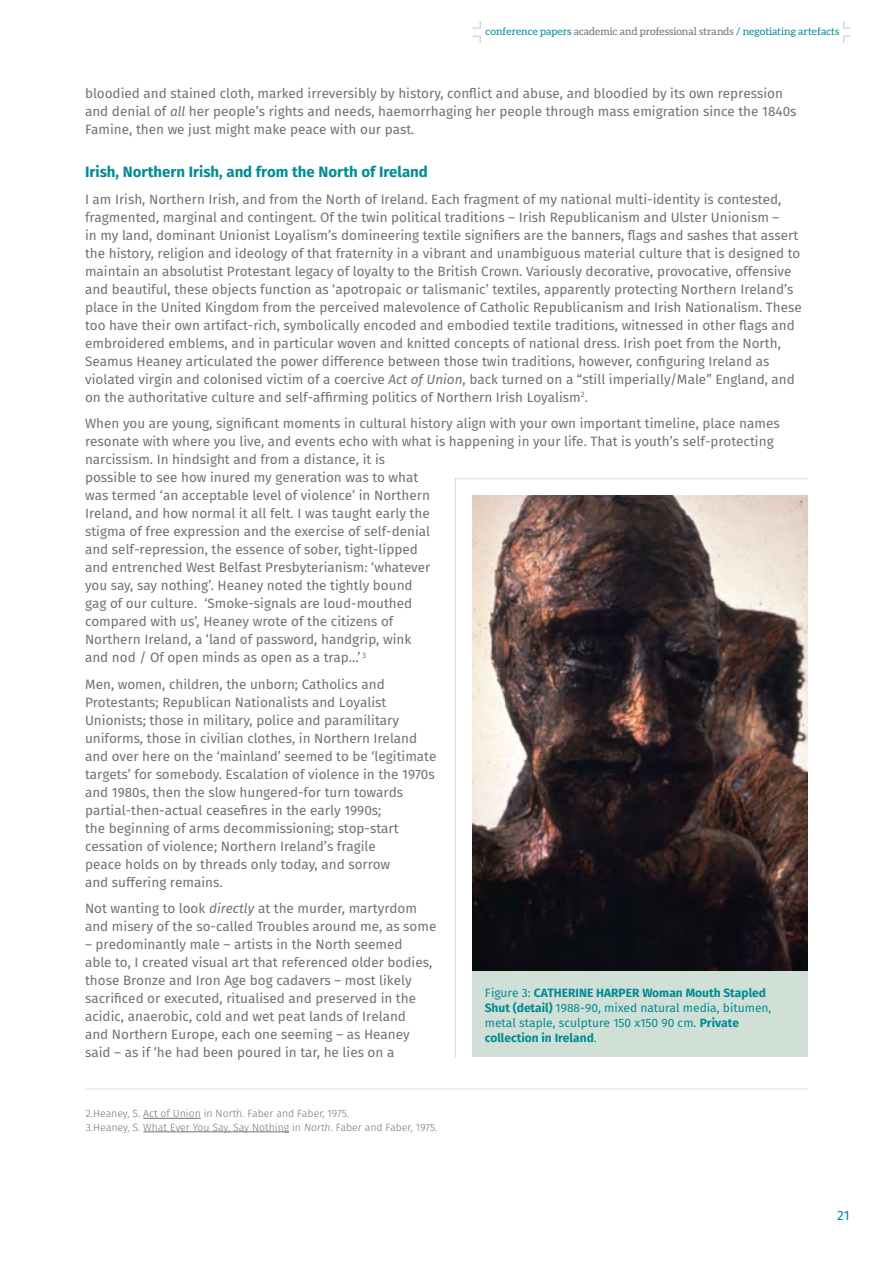
<style>
.page{position:relative;width:893px;height:1263px;background:#fff}
.page>*{position:absolute;margin:0;border:0;box-sizing:border-box;transform-origin:0 0}
.t1{font:700 15px "Fira Sans";color:#008c95}
.t2{font:13.5px/18px "Fira Sans";color:#707372}
.t3{font:13.5px "Fira Sans";color:#008c95}
.t4{font:12px/15px "Fira Sans";color:#008c95}
.t5{font:300 10.5px/13.5px "Fira Sans";color:#707372}
.t6{font:10.5px "Aleo";color:#008c95}
.s1{color:#707372}
.s2{font-style:italic}
.s3{font-weight:700}
</style>
<div class="page">
<hr style="left:85px;top:1089px;width:723px;height:1px;background:#d1e0d7">
<svg style="left:843px;top:21px;width:7px;height:8px"></svg>
<svg style="left:472px;top:36px;width:9px;height:7px"></svg>
<svg style="left:843px;top:36px;width:7px;height:7px"></svg>
<svg style="left:473px;top:21px;width:8px;height:8px"></svg>
<hr style="left:143px;top:1118px;width:58px;height:1px;background:#707372">
<hr style="left:143px;top:1131px;width:146px;height:1px;background:#707372">
<svg style="left:455px;top:478px;width:353px;height:580px;background:#716967"></svg>
<p class="t6" style="left:485px;top:25px;width:355px">conference papers <span class="s1">academic and professional strands</span> / negotiating artefacts</p>
<p class="t2" style="left:85px;top:84px;width:713px">bloodied and stained cloth, marked irreversibly by history, conflict and abuse, and bloodied by its own repression and denial of <span class="s2">all</span> her people’s rights and needs, haemorrhaging her people through mass emigration since the 1840s<br>Famine, then we just might make peace with our past.</p>
<p class="t1" style="left:85px;top:159px;width:344px">Irish, Northern Irish, and from the North of Ireland</p>
<p class="t2" style="left:85px;top:190px;width:718px">I am Irish, Northern Irish, and from the North of Ireland. Each fragment of my national multi-identity is contested, fragmented, marginal and contingent. Of the twin political traditions – Irish Republicanism and Ulster Unionism –<br>in my land, dominant Unionist Loyalism’s domineering textile signifiers are the banners, flags and sashes that assert the history, religion and ideology of that fraternity in a vibrant and unambiguous material culture that is designed to maintain an absolutist Protestant legacy of loyalty to the British Crown. Variously decorative, provocative, offensive and beautiful, these objects function as ‘apotropaic or talismanic’ textiles, apparently protecting Northern Ireland’s place in the United Kingdom from the perceived malevolence of Catholic Republicanism and Irish Nationalism. These too have their own artifact-rich, symbolically encoded and embodied textile traditions, witnessed in other flags and embroidered emblems, and in particular woven and knitted concepts of national dress. Irish poet from the North, Seamus Heaney articulated the power difference between those twin traditions, however, configuring Ireland as violated virgin and colonised victim of a coercive <span class="s2">Act of Union</span>, back turned on a “still imperially/Male” England, and on the authoritative culture and self-affirming politics of Northern Irish Loyalism<sup>2</sup>.</p>
<p class="t2" style="left:85px;top:414px;width:696px">When you are young, significant moments in cultural history align with your own important timeline, place names resonate with where you live, and events echo with what is happening in your life. That is youth’s self-protecting narcissism. In hindsight and from a distance, it is<br>possible to see how inured my generation was to what<br>was termed ‘an acceptable level of violence’ in Northern<br>Ireland, and how normal it all felt. I was taught early the<br>stigma of free expression and the exercise of self-denial<br>and self-repression, the essence of sober, tight-lipped<br>and entrenched West Belfast Presbyterianism: ‘whatever<br>you say, say nothing’. Heaney noted the tightly bound<br>gag of our culture. ‘Smoke-signals are loud-mouthed<br>compared with us’, Heaney wrote of the citizens of<br>Northern Ireland, a ‘land of password, handgrip, wink<br>and nod / Of open minds as open as a trap…’ <sup>3</sup></p>
<p class="t2" style="left:85px;top:675px;width:353px">Men, women, children, the unborn; Catholics and Protestants; Republican Nationalists and Loyalist Unionists; those in military, police and paramilitary uniforms, those in civilian clothes, in Northern Ireland and over here on the ‘mainland’ seemed to be ‘legitimate targets’ for somebody. Escalation of violence in the 1970s and 1980s, then the slow hungered-for turn towards partial-then-actual ceasefires in the early 1990s;<br>the beginning of arms decommissioning; stop-start cessation of violence; Northern Ireland’s fragile<br>peace holds on by threads only today, and sorrow<br>and suffering remains.</p>
<p class="t2" style="left:85px;top:899px;width:353px">Not wanting to look <span class="s2">directly</span> at the murder, martyrdom and misery of the so-called Troubles around me, as some</p>
<p class="t2" style="left:85px;top:935px;width:349px">– predominantly male – artists in the North seemed able to, I created visual art that referenced older bodies, those Bronze and Iron Age bog cadavers – most likely sacrificed or executed, ritualised and preserved in the acidic, anaerobic, cold and wet peat lands of Ireland and Northern Europe, each one seeming – as Heaney said – as if ‘he had been poured in tar, he lies on a</p>
<p class="t4" style="left:485px;top:985px;width:288px">Figure 3: <span class="s3">CATHERINE HARPER Woman Mouth Stapled Shut (detail)</span> 1988-90, mixed natural media, bitumen, metal staple, sculpture 150 x150 90 cm. <span class="s3">Private collection in Ireland</span>.</p>
<p class="t5" style="left:86px;top:1107px;width:353px">2.Heaney, S. Act of Union in North. Faber and Faber, 1975.<br>3.Heaney, S. What Ever You Say, Say Nothing in <span class="s2">North</span>. Faber and Faber, 1975.</p>
<p class="t3" style="left:837px;top:1205px;width:14px">21</p>
</div>
